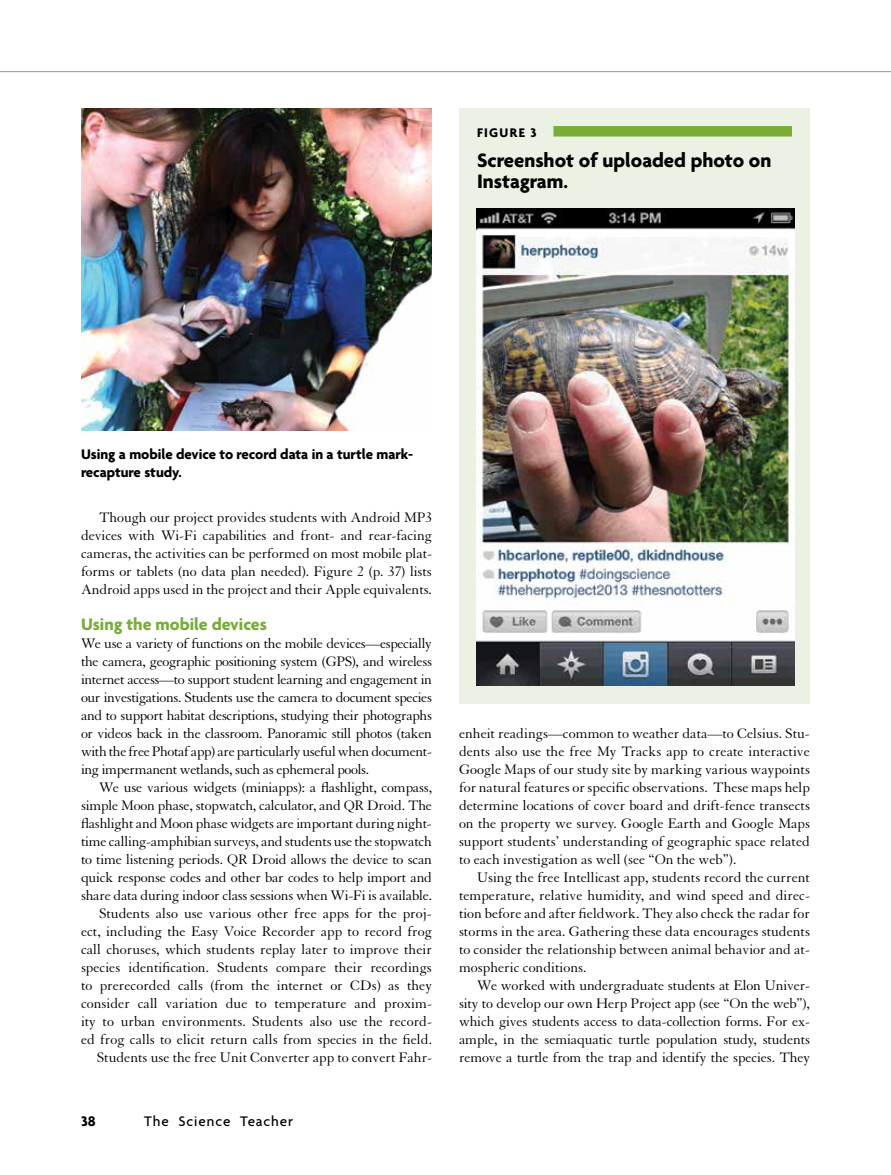
<style>
.page{position:relative;width:891px;height:1175px;background:#fff}
.page>*{position:absolute;margin:0;border:0;box-sizing:border-box;transform-origin:0 0}
.t1{font:700 21px/21px "Agenda";color:#000}
.t2{font:700 18px "Agenda";color:#79ad36}
.t3{font:15px/18px "Granjon LT Std";color:#000;text-align:justify}
.t4{font:700 15px/18px "Agenda";color:#000}
.t5{font:500 15px "Agenda";letter-spacing:.065em;color:#000}
.t6{font:700 13.5px "Agenda";letter-spacing:.1em;color:#000}
</style>
<div class="page">
<hr style="left:0;top:71px;width:891px;height:1px;background:#939598">
<div style="left:459px;top:108px;width:351px;height:595px;background:#ebf2e3"></div>
<div style="left:554px;top:126px;width:238px;height:10px;background:#79ad36"></div>
<img style="left:476px;top:208px;width:318px;height:477px">
<img style="left:82px;top:108px;width:350px;height:323px">
<p class="t6" style="left:477px;top:125px;width:61px">FIGURE 3</p>
<h1 class="t1" style="left:477px;top:151px;width:296px">Screenshot of uploaded photo on<br>Instagram.</h1>
<p class="t4" style="left:81px;top:446px;width:333px">Using a mobile device to record data in a turtle mark&shy;recapture study.</p>
<p class="t3" style="left:81px;top:509px;width:353px;text-indent:18px">Though our project provides students with Android MP3 devices with Wi-Fi capabilities and front- and rear-facing cameras, the activities can be performed on most mobile plat&shy;forms or tablets (no data plan needed). Figure 2 (p. 37) lists Android apps used in the project and their Apple equivalents.</p>
<p class="t2" style="left:81px;top:615px;width:187px">Using the mobile devices</p>
<p class="t3" style="left:81px;top:635px;width:353px">We use a variety of functions on the mobile devices—especially the camera, geographic positioning system (GPS), and wireless internet access—to support student learning and engagement in our investigations. Students use the camera to document species and to support habitat descriptions, studying their photographs or videos back in the classroom. Panoramic still photos (taken with the free Photaf app) are particularly useful when document&shy;ing impermanent wetlands, such as ephemeral pools.</p>
<p class="t3" style="left:81px;top:779px;width:353px;text-align:right">We use various widgets (miniapps): a flashlight, compass, simple Moon phase, stopwatch, calculator, and QR Droid. The flashlight and Moon phase widgets are important during night&shy;time calling-amphibian surveys, and students use the stopwatch to time listening periods. QR Droid allows the device to scan quick response codes and other bar codes to help import and share data during indoor class sessions when Wi-Fi is available.<br>Students also use various other free apps for the proj&shy;ect, including the Easy Voice Recorder app to record frog call choruses, which students replay later to improve their species identification. Students compare their recordings to prerecorded calls (from the internet or CDs) as they consider call variation due to temperature and proxim&shy;ity to urban environments. Students also use the record&shy;ed frog calls to elicit return calls from species in the field.<br>Students use the free Unit Converter app to convert Fahr-</p>
<p class="t4" style="left:81px;top:1113px;width:16px">38</p>
<p class="t5" style="left:144px;top:1113px;width:151px">The Science Teacher</p>
<p class="t3" style="left:459px;top:725px;width:353px">enheit readings—common to weather data—to Celsius. Stu&shy;dents also use the free My Tracks app to create interactive Google Maps of our study site by marking various waypoints for natural features or specific observations. These maps help determine locations of cover board and drift-fence transects on the property we survey. Google Earth and Google Maps support students’ understanding of geographic space related to each investigation as well (see “On the web”).</p>
<p class="t3" style="left:459px;top:869px;width:353px;text-indent:18px">Using the free Intellicast app, students record the current temperature, relative humidity, and wind speed and direc&shy;tion before and after fieldwork. They also check the radar for storms in the area. Gathering these data encourages students to consider the relationship between animal behavior and at&shy;mospheric conditions.</p>
<p class="t3" style="left:459px;top:977px;width:353px;text-indent:18px">We worked with undergraduate students at Elon Univer&shy;sity to develop our own Herp Project app (see “On the web”), which gives students access to data-collection forms. For ex&shy;ample, in the semiaquatic turtle population study, students remove a turtle from the trap and identify the species. They</p>
</div>
